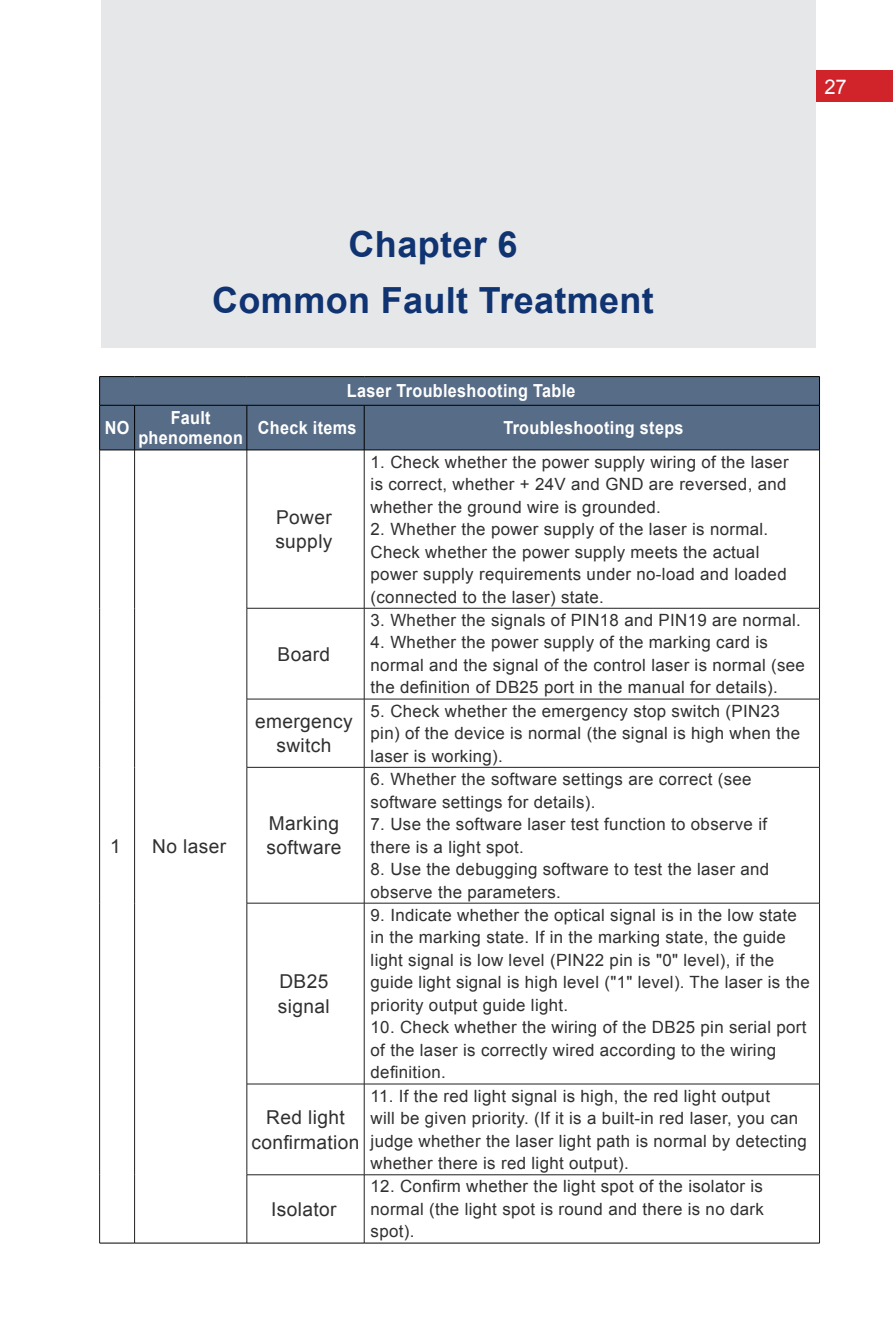
<style>
.page{position:relative;width:893px;height:1340px;background:#fff}
.page>*{position:absolute;margin:0;border:0;box-sizing:border-box;transform-origin:0 0}
._1-一级标题{font:700 36px "Arial";letter-spacing:.01em;color:#103371}
.t1{font:20.25px "Arial";color:#fff}
._8-表格文字{font:19.12px/24.8px "Arial";letter-spacing:.02em;color:#312f30}
._8-表格文字-标题{font:700 18px/20.2px "Arial";letter-spacing:.02em;color:#fff;text-align:center;scale:.9 1}
._8-表格文字-2{font:16.88px/22.5px "Arial";letter-spacing:.02em;color:#312f30}
</style>
<div class="page">
<div style="left:817px;top:70px;width:76px;height:32px;background:#d1232a"></div>
<div style="left:101px;top:0;width:715px;height:348px;background:#e6e7e9"></div>
<div style="left:100px;top:377px;width:719px;height:72px;background:#576c87"></div>
<hr style="left:99px;top:450px;width:1px;height:158px;background:#231f20">
<hr style="left:99px;top:608px;width:1px;height:91px;background:#231f20">
<hr style="left:99px;top:699px;width:1px;height:68px;background:#231f20">
<hr style="left:99px;top:767px;width:1px;height:136px;background:#231f20">
<hr style="left:99px;top:903px;width:1px;height:180px;background:#231f20">
<hr style="left:99px;top:1083px;width:1px;height:91px;background:#231f20">
<hr style="left:99px;top:1174px;width:1px;height:68px;background:#231f20">
<hr style="left:134px;top:450px;width:1px;height:158px;background:#231f20">
<hr style="left:246px;top:450px;width:1px;height:158px;background:#231f20">
<hr style="left:134px;top:608px;width:1px;height:91px;background:#231f20">
<hr style="left:246px;top:608px;width:1px;height:91px;background:#231f20">
<hr style="left:134px;top:699px;width:1px;height:68px;background:#231f20">
<hr style="left:246px;top:699px;width:1px;height:68px;background:#231f20">
<hr style="left:134px;top:767px;width:1px;height:136px;background:#231f20">
<hr style="left:246px;top:767px;width:1px;height:136px;background:#231f20">
<hr style="left:134px;top:903px;width:1px;height:180px;background:#231f20">
<hr style="left:246px;top:903px;width:1px;height:180px;background:#231f20">
<hr style="left:134px;top:1083px;width:1px;height:91px;background:#231f20">
<hr style="left:246px;top:1084px;width:1px;height:90px;background:#231f20">
<hr style="left:134px;top:1174px;width:1px;height:68px;background:#231f20">
<hr style="left:246px;top:1174px;width:1px;height:68px;background:#231f20">
<hr style="left:364px;top:450px;width:1px;height:158px;background:#231f20">
<hr style="left:364px;top:608px;width:1px;height:91px;background:#231f20">
<hr style="left:364px;top:699px;width:1px;height:68px;background:#231f20">
<hr style="left:364px;top:767px;width:1px;height:136px;background:#231f20">
<hr style="left:364px;top:903px;width:1px;height:180px;background:#231f20">
<hr style="left:364px;top:1084px;width:1px;height:90px;background:#231f20">
<hr style="left:364px;top:1174px;width:1px;height:68px;background:#231f20">
<hr style="left:819px;top:450px;width:1px;height:158px;background:#231f20">
<hr style="left:819px;top:608px;width:1px;height:91px;background:#231f20">
<hr style="left:819px;top:699px;width:1px;height:68px;background:#231f20">
<hr style="left:819px;top:767px;width:1px;height:136px;background:#231f20">
<hr style="left:819px;top:903px;width:1px;height:180px;background:#231f20">
<hr style="left:819px;top:1084px;width:1px;height:90px;background:#231f20">
<hr style="left:819px;top:1174px;width:1px;height:68px;background:#231f20">
<hr style="left:247px;top:608px;width:117px;height:1px;background:#231f20">
<hr style="left:247px;top:698px;width:117px;height:1px;background:#231f20">
<hr style="left:247px;top:767px;width:117px;height:1px;background:#231f20">
<hr style="left:247px;top:902px;width:117px;height:1px;background:#231f20">
<hr style="left:247px;top:1083px;width:117px;height:1px;background:#231f20">
<hr style="left:247px;top:1174px;width:117px;height:1px;background:#231f20">
<hr style="left:364px;top:608px;width:456px;height:1px;background:#231f20">
<hr style="left:364px;top:698px;width:456px;height:1px;background:#231f20">
<hr style="left:364px;top:767px;width:456px;height:1px;background:#231f20">
<hr style="left:364px;top:902px;width:456px;height:1px;background:#231f20">
<hr style="left:364px;top:1083px;width:456px;height:1px;background:#231f20">
<hr style="left:364px;top:1174px;width:456px;height:1px;background:#231f20">
<hr style="left:99px;top:376px;width:36px;height:1px;background:#000">
<svg style="left:99px;top:377px;width:1px;height:28px"></svg>
<hr style="left:135px;top:376px;width:112px;height:1px;background:#000">
<hr style="left:247px;top:376px;width:117px;height:1px;background:#000">
<hr style="left:364px;top:376px;width:456px;height:1px;background:#000">
<hr style="left:99px;top:405px;width:36px;height:1px;background:#000">
<hr style="left:99px;top:405px;width:1px;height:45px;background:#000">
<hr style="left:99px;top:449px;width:36px;height:1px;background:#000">
<hr style="left:99px;top:1242px;width:36px;height:1px;background:#000">
<hr style="left:135px;top:405px;width:112px;height:1px;background:#000">
<hr style="left:134px;top:405px;width:1px;height:45px;background:#000">
<hr style="left:135px;top:449px;width:112px;height:1px;background:#000">
<hr style="left:247px;top:449px;width:117px;height:1px;background:#000">
<hr style="left:135px;top:1242px;width:112px;height:1px;background:#000">
<hr style="left:247px;top:405px;width:117px;height:1px;background:#000">
<hr style="left:246px;top:405px;width:1px;height:45px;background:#000">
<hr style="left:247px;top:1242px;width:117px;height:1px;background:#000">
<hr style="left:364px;top:405px;width:456px;height:1px;background:#000">
<hr style="left:364px;top:405px;width:1px;height:45px;background:#000">
<hr style="left:364px;top:449px;width:456px;height:1px;background:#000">
<hr style="left:364px;top:1242px;width:456px;height:1px;background:#000">
<svg style="left:819px;top:377px;width:1px;height:28px"></svg>
<hr style="left:819px;top:405px;width:1px;height:45px;background:#000">
<p class="t1" style="left:824px;top:73px;width:24px">27</p>
<p class="_1-一级标题" style="left:349px;top:220px;width:170px">Chapter 6</p>
<p class="_1-一级标题" style="left:212px;top:277px;width:443px">Common Fault Treatment</p>
<p class="_8-表格文字-标题" style="left:347px;top:381px;width:256px">Laser Troubleshooting Table</p>
<p class="_8-表格文字-标题" style="left:105px;top:418px;width:29px">NO</p>
<p class="_8-表格文字-标题" style="left:138px;top:408px;width:118px">Fault phenomenon</p>
<p class="_8-表格文字-标题" style="left:258px;top:418px;width:111px">Check items</p>
<p class="_8-表格文字-标题" style="left:503px;top:418px;width:202px">Troubleshooting steps</p>
<p class="_8-表格文字" style="left:110px;top:834px;width:12px">1</p>
<p class="_8-表格文字" style="left:152px;top:834px;width:75px">No laser</p>
<p class="_8-表格文字" style="left:275px;top:504px;width:59px">Power supply</p>
<p class="_8-表格文字" style="left:278px;top:641px;width:54px">Board</p>
<p class="_8-表格文字" style="left:255px;top:708px;width:99px;text-align:center">emergency switch</p>
<p class="_8-表格文字" style="left:266px;top:810px;width:76px">Marking software</p>
<p class="_8-表格文字" style="left:278px;top:969px;width:53px">DB25 signal</p>
<p class="_8-表格文字" style="left:252px;top:1104px;width:109px;text-align:center">Red light confirmation</p>
<p class="_8-表格文字" style="left:271px;top:1196px;width:67px">Isolator</p>
<p class="_8-表格文字-2" style="left:371px;top:450px;width:420px">1. Check whether the power supply wiring of the laser is correct, whether + 24V and GND are reversed, and whether the ground wire is grounded.</p>
<p class="_8-表格文字-2" style="left:371px;top:518px;width:418px">2. Whether the power supply of the laser is normal.<br>Check whether the power supply meets the actual power supply requirements under no-load and loaded (connected to the laser) state.</p>
<p class="_8-表格文字-2" style="left:371px;top:609px;width:432px">3. Whether the signals of PIN18 and PIN19 are normal.</p>
<p class="_8-表格文字-2" style="left:371px;top:631px;width:436px">4. Whether the power supply of the marking card is normal and the signal of the control laser is normal (see the definition of DB25 port in the manual for details).</p>
<p class="_8-表格文字-2" style="left:371px;top:699px;width:431px">5. Check whether the emergency stop switch (PIN23 pin) of the device is normal (the signal is high when the laser is working).</p>
<p class="_8-表格文字-2" style="left:371px;top:768px;width:383px">6. Whether the software settings are correct (see software settings for details).</p>
<p class="_8-表格文字-2" style="left:371px;top:813px;width:398px">7. Use the software laser test function to observe if there is a light spot.</p>
<p class="_8-表格文字-2" style="left:371px;top:858px;width:400px">8. Use the debugging software to test the laser and observe the parameters.</p>
<p class="_8-表格文字-2" style="left:371px;top:903px;width:441px">9. Indicate whether the optical signal is in the low state in the marking state. If in the marking state, the guide light signal is low level (PIN22 pin is "0" level), if the guide light signal is high level ("1" level). The laser is the priority output guide light.</p>
<p class="_8-表格文字-2" style="left:371px;top:1016px;width:437px">10. Check whether the wiring of the DB25 pin serial port of the laser is correctly wired according to the wiring definition.</p>
<p class="_8-表格文字-2" style="left:371px;top:1084px;width:438px">11. If the red light signal is high, the red light output<br>will be given priority. (If it is a built-in red laser, you can judge whether the laser light path is normal by detecting whether there is red light output).</p>
<p class="_8-表格文字-2" style="left:371px;top:1175px;width:395px;text-align:justify">12. Confirm whether the light spot of the isolator is normal (the light spot is round and there is no dark spot).</p>
</div>
